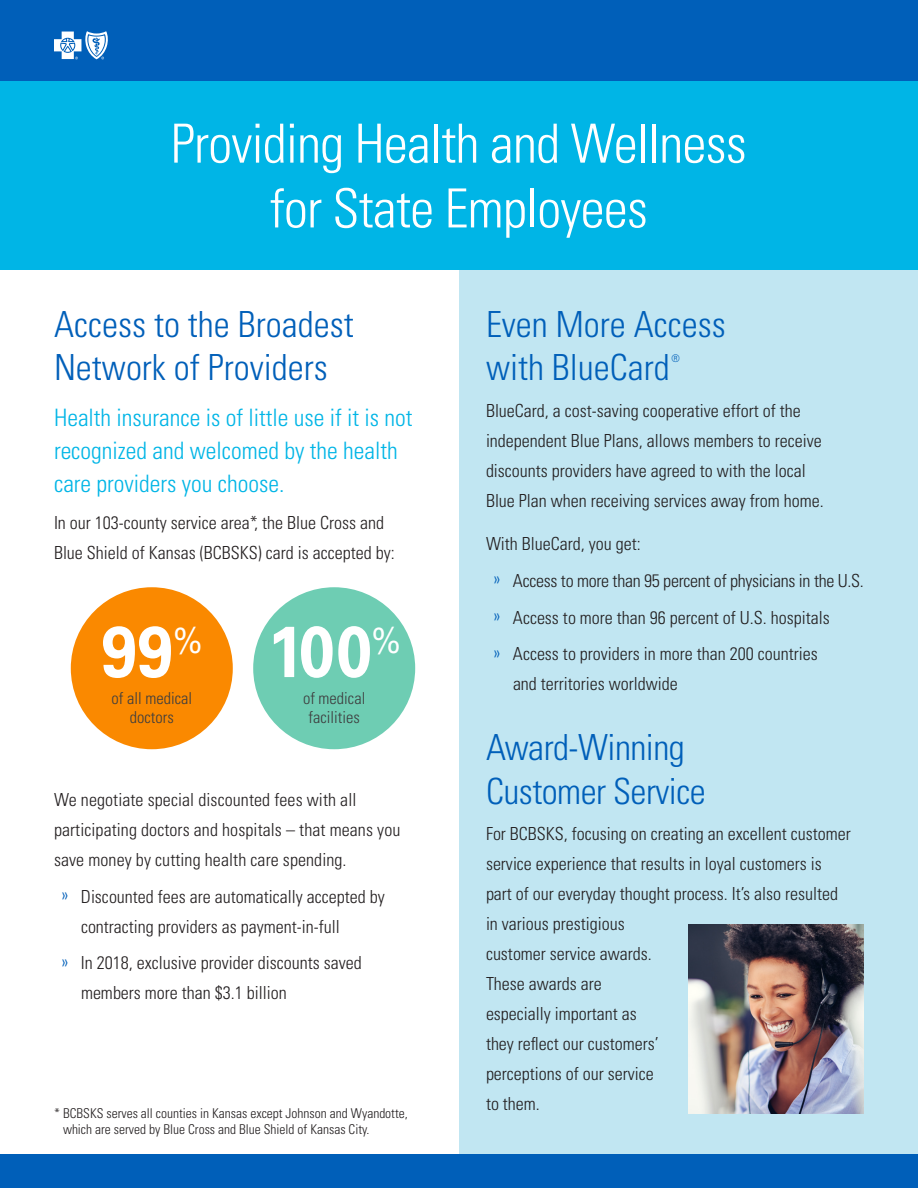
<style>
.page{position:relative;width:918px;height:1188px;background:#fff}
.page>*{position:absolute;margin:0;border:0;box-sizing:border-box;transform-origin:0 0}
.t1{font:700 72px "Univers LT Std";color:#fff;scale:.9 1}
.Headline{font:300 condensed 54px/64.8px "Univers LT Std";letter-spacing:-.015em;color:#fff;text-align:center}
.Sub-Headline{font:300 condensed 36px/43.2px "Univers LT Std";color:#005fb9}
.Body_Copy{font:300 condensed 24px/33px "Univers LT Std";color:#00b5e6}
.Body_Copy-2{font:300 condensed 18px/30px "Univers LT Std";color:#231f20}
.t2{font:300 condensed 16.5px/19.8px "Univers LT Std";color:#3e3e3f;text-align:center}
.t3{font:300 condensed 13.5px/16.2px "Univers LT Std";color:#231f20}
.Sub-Headline-2{font:300 condensed 10.5px "Univers LT Std";color:#005fb9}
.s1{color:#005fb9}
</style>
<div class="page">
<div style="left:459px;top:81px;width:459px;height:1073px;background:#c1e6f2"></div>
<div style="left:0;top:1154px;width:918px;height:34px;background:#005fb9"></div>
<div style="left:0;top:0;width:918px;height:81px;background:#005fb9"></div>
<div style="left:0;top:81px;width:918px;height:189px;background:#00b5e6"></div>
<div style="left:71px;top:587px;width:162px;height:162px;background:#fa8900;border-radius:50%"></div>
<div style="left:253px;top:587px;width:162px;height:162px;background:#6ecdb3;border-radius:50%"></div>
<img style="left:688px;top:925px;width:176px;height:189px">
<svg style="left:54px;top:31px;width:54px;height:28px"></svg>
<p class="Headline" style="left:171px;top:111px;width:577px">Providing Health and Wellness for State Employees</p>
<p class="Sub-Headline" style="left:54px;top:302px;width:301px">Access to the Broadest<br>Network of Providers</p>
<p class="Body_Copy" style="left:54px;top:401px;width:360px">Health insurance is of little use if it is not recognized and welcomed by the health care providers you choose.</p>
<p class="Body_Copy-2" style="left:54px;top:508px;width:342px">In our 103-county service area*, the Blue Cross and<br>Blue Shield of Kansas (BCBSKS) card is accepted by:</p>
<p class="t1" style="left:101px;top:609px;width:114px">99<sup>%</sup></p>
<p class="t2" style="left:111px;top:688px;width:82px">of all medical doctors</p>
<p class="t1" style="left:268px;top:609px;width:149px">100<sup>%</sup></p>
<p class="t2" style="left:303px;top:688px;width:64px">of medical facilities</p>
<p class="Body_Copy-2" style="left:54px;top:784px;width:348px">We negotiate special discounted fees with all participating doctors and hospitals – that means you save money by cutting health care spending.</p>
<p class="Body_Copy-2" style="left:81px;top:881px;width:305px;text-indent:-20px"><span class="s1">»</span> Discounted fees are automatically accepted by contracting providers as payment-in-full</p>
<p class="Body_Copy-2" style="left:81px;top:948px;width:282px;text-indent:-20px"><span class="s1">»</span> In 2018, exclusive provider discounts saved members more than $3.1 billion</p>
<p class="t3" style="left:63px;top:1105px;width:346px;text-indent:-9px">* BCBSKS serves all counties in Kansas except Johnson and Wyandotte, which are served by Blue Cross and Blue Shield of Kansas City.</p>
<p class="Sub-Headline" style="left:486px;top:302px;width:241px">Even More Access with BlueCard</p>
<p class="Sub-Headline-2" style="left:671px;top:352px;width:10px">®</p>
<p class="Body_Copy-2" style="left:486px;top:395px;width:339px">BlueCard, a cost-saving cooperative effort of the independent Blue Plans, allows members to receive discounts providers have agreed to with the local Blue Plan when receiving services away from home.</p>
<p class="Body_Copy-2" style="left:486px;top:529px;width:156px">With BlueCard, you get:</p>
<p class="Body_Copy-2" style="left:494px;top:565px;width:372px"><span class="s1">»</span> Access to more than 95 percent of physicians in the U.S.</p>
<p class="Body_Copy-2" style="left:494px;top:602px;width:338px"><span class="s1">»</span> Access to more than 96 percent of U.S. hospitals</p>
<p class="Body_Copy-2" style="left:513px;top:639px;width:306px;text-indent:-20px"><span class="s1">»</span> Access to providers in more than 200 countries and territories worldwide</p>
<p class="Sub-Headline" style="left:486px;top:726px;width:221px">Award-Winning<br>Customer Service</p>
<p class="Body_Copy-2" style="left:486px;top:819px;width:366px">For BCBSKS, focusing on creating an excellent customer service experience that results in loyal customers is part of our everyday thought process. It’s also resulted in various prestigious<br>customer service awards.<br>These awards are<br>especially important as<br>they reflect our customers’<br>perceptions of our service<br>to them.</p>
</div>
